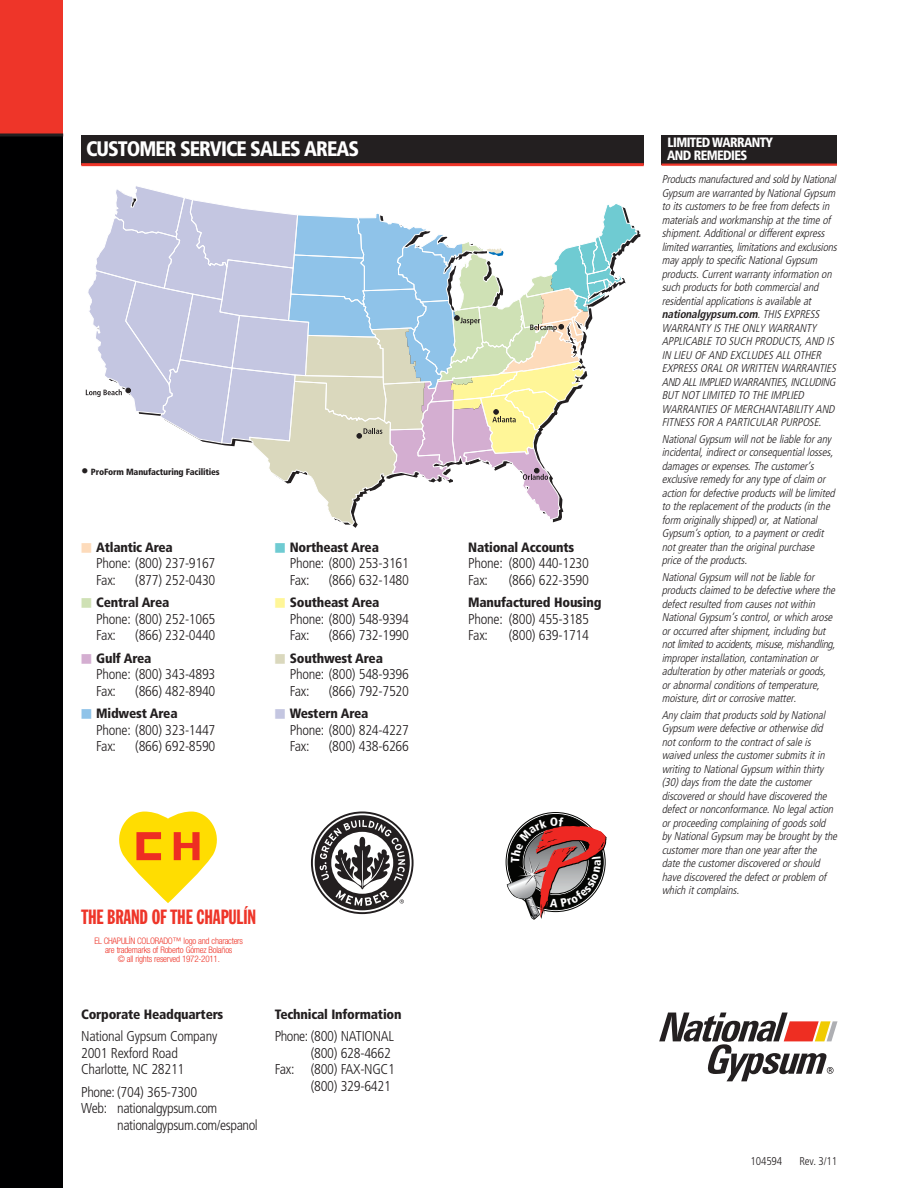
<style>
.page{position:relative;width:918px;height:1188px;background:#fff}
.page>*{position:absolute;margin:0;border:0;box-sizing:border-box;transform-origin:0 0}
.t1{font:900 condensed 21px "Frutiger";letter-spacing:-.045em;color:#fff;scale:.95 1}
.t2{font:20.25px "Franklin Gothic Extra Cond";letter-spacing:-.01em;color:#ee3529}
.t3{font:300 condensed 14.25px/16.5px "Frutiger";letter-spacing:-.02em;color:#231f20}
.t4{font:900 condensed 13.5px "Frutiger";letter-spacing:-.015em;color:#231f20}
.t5{font:900 condensed 13.5px/13.5px "Frutiger";letter-spacing:-.045em;color:#fff;scale:.95 1}
.t6{font:italic 300 condensed 11.25px/13.5px "Frutiger";letter-spacing:-.01em;color:#231f20}
.t7{font:300 condensed 11.25px "Frutiger";letter-spacing:-.01em;color:#231f20}
.t8{font:300 condensed 9px/9px "Helvetica Neue";letter-spacing:-.025em;color:#ee3529;text-align:center}
.t9{font:900 condensed 9px "Frutiger";letter-spacing:-.015em;color:#231f20}
.s1{font-weight:700}
.s2{font-size:15px}
</style>
<div class="page">
<svg style="left:659px;top:1013px;width:179px;height:68px"></svg>
<div style="left:0;top:135px;width:63px;height:1053px;background:#000001"></div>
<div style="left:0;top:0;width:63px;height:135px;background:#ee3529"></div>
<hr style="left:0;top:134px;width:63px;height:2px;background:#231f20">
<svg style="left:86px;top:186px;width:552px;height:341px"></svg>
<div style="left:81px;top:135px;width:563px;height:30px;background:#231f20"></div>
<hr style="left:81px;top:163px;width:563px;height:3px;background:#ee3529">
<svg style="left:311px;top:812px;width:103px;height:102px"></svg>
<div style="left:662px;top:135px;width:175px;height:30px;background:#231f20"></div>
<hr style="left:662px;top:164px;width:175px;height:2px;background:#ee3529">
<svg style="left:119px;top:812px;width:98px;height:91px"></svg>
<svg style="left:507px;top:817px;width:100px;height:103px"></svg>
<h1 class="t1" style="left:86px;top:140px;width:289px">CUSTOMER SERVICE SALES AREAS</h1>
<p class="t5" style="left:667px;top:137px;width:113px">LIMITED WARRANTY<br>AND REMEDIES</p>
<p class="t6" style="left:662px;top:173px;width:179px">Products manufactured and sold by National Gypsum are warranted by National Gypsum to its customers to be free from defects in materials and workmanship at the time of shipment. Additional or different express limited warranties, limitations and exclusions may apply to specific National Gypsum products. Current warranty information on such products for both commercial and residential applications is available at <span class="s1">nationalgypsum.com</span>. THIS EXPRESS WARRANTY IS THE ONLY WARRANTY APPLICABLE TO SUCH PRODUCTS, AND IS IN LIEU OF AND EXCLUDES ALL OTHER EXPRESS ORAL OR WRITTEN WARRANTIES AND ALL IMPLIED WARRANTIES, INCLUDING BUT NOT LIMITED TO THE IMPLIED WARRANTIES OF MERCHANTABILITY AND FITNESS FOR A PARTICULAR PURPOSE.</p>
<p class="t6" style="left:662px;top:433px;width:177px">National Gypsum will not be liable for any incidental, indirect or consequential losses, damages or expenses. The customer’s exclusive remedy for any type of claim or action for defective products will be limited to the replacement of the products (in the form originally shipped) or, at National Gypsum’s option, to a payment or credit not greater than the original purchase price of the products.</p>
<p class="t6" style="left:662px;top:571px;width:177px">National Gypsum will not be liable for products claimed to be defective where the defect resulted from causes not within National Gypsum’s control, or which arose or occurred after shipment, including but not limited to accidents, misuse, mishandling, improper installation, contamination or adulteration by other materials or goods, or abnormal conditions of temperature, moisture, dirt or corrosive matter.</p>
<p class="t6" style="left:662px;top:709px;width:179px">Any claim that products sold by National Gypsum were defective or otherwise did not conform to the contract of sale is waived unless the customer submits it in writing to National Gypsum within thirty (30) days from the date the customer discovered or should have discovered the defect or nonconformance. No legal action or proceeding complaining of goods sold by National Gypsum may be brought by the customer more than one year after the date the customer discovered or should have discovered the defect or problem of which it complains.</p>
<p class="t8" style="left:94px;top:937px;width:150px">EL CHAPULÍN COLORADO™ logo and characters are trademarks of Roberto Gómez Bolaños<br>© all rights reserved 1972-2011.</p>
<p class="t9" style="left:81px;top:468px;width:140px"><span class="s2">•</span> ProForm Manufacturing Facilities</p>
<p class="t4" style="left:96px;top:542px;width:78px">Atlantic Area</p>
<p class="t3" style="left:96px;top:556px;width:121px">Phone: (800) 237-9167<br>Fax:</p>
<p class="t4" style="left:290px;top:542px;width:91px">Northeast Area</p>
<p class="t3" style="left:290px;top:556px;width:121px">Phone: (800) 253-3161<br>Fax:</p>
<p class="t4" style="left:468px;top:542px;width:107px">National Accounts</p>
<p class="t3" style="left:468px;top:556px;width:122px">Phone: (800) 440-1230<br>Fax:</p>
<p class="t3" style="left:135px;top:573px;width:82px">(877) 252-0430</p>
<p class="t4" style="left:96px;top:597px;width:75px">Central Area</p>
<p class="t3" style="left:96px;top:612px;width:121px">Phone: (800) 252-1065<br>Fax:</p>
<p class="t3" style="left:329px;top:573px;width:82px">(866) 632-1480</p>
<p class="t4" style="left:290px;top:597px;width:91px">Southeast Area</p>
<p class="t3" style="left:290px;top:612px;width:121px">Phone: (800) 548-9394<br>Fax:</p>
<p class="t3" style="left:509px;top:573px;width:82px">(866) 622-3590</p>
<p class="t4" style="left:468px;top:597px;width:135px">Manufactured Housing</p>
<p class="t3" style="left:468px;top:612px;width:122px">Phone: (800) 455-3185<br>Fax:</p>
<p class="t3" style="left:135px;top:628px;width:82px">(866) 232-0440</p>
<p class="t4" style="left:96px;top:653px;width:57px">Gulf Area</p>
<p class="t3" style="left:96px;top:667px;width:121px">Phone: (800) 343-4893<br>Fax:</p>
<p class="t3" style="left:329px;top:628px;width:82px">(866) 732-1990</p>
<p class="t4" style="left:290px;top:653px;width:95px">Southwest Area</p>
<p class="t3" style="left:290px;top:667px;width:121px">Phone: (800) 548-9396<br>Fax:</p>
<p class="t3" style="left:509px;top:628px;width:82px">(800) 639-1714</p>
<p class="t3" style="left:135px;top:684px;width:82px">(866) 482-8940</p>
<p class="t4" style="left:96px;top:708px;width:83px">Midwest Area</p>
<p class="t3" style="left:96px;top:723px;width:121px">Phone: (800) 323-1447<br>Fax:</p>
<p class="t3" style="left:329px;top:684px;width:82px">(866) 792-7520</p>
<p class="t4" style="left:290px;top:708px;width:80px">Western Area</p>
<p class="t3" style="left:290px;top:723px;width:121px">Phone: (800) 824-4227<br>Fax:</p>
<p class="t3" style="left:135px;top:739px;width:82px">(866) 692-8590</p>
<p class="t3" style="left:329px;top:739px;width:82px">(800) 438-6266</p>
<h2 class="t2" style="left:81px;top:910px;width:176px">THE BRAND OF THE CHAPULÍN</h2>
<p class="t4" style="left:81px;top:1009px;width:144px">Corporate Headquarters</p>
<p class="t3" style="left:81px;top:1029px;width:138px">National Gypsum Company<br>2001 Rexford Road<br>Charlotte, NC 28211</p>
<p class="t3" style="left:81px;top:1085px;width:118px">Phone: (704) 365-7300</p>
<p class="t3" style="left:81px;top:1101px;width:138px">Web: nationalgypsum.com</p>
<p class="t3" style="left:117px;top:1118px;width:142px">nationalgypsum.com/espanol</p>
<p class="t4" style="left:275px;top:1009px;width:128px">Technical Information</p>
<p class="t3" style="left:275px;top:1029px;width:122px;text-align:right">Phone: (800) NATIONAL (800) 628-4662<br>Fax: (800) FAX-NGC1 (800) 329-6421</p>
<p class="t7" style="left:750px;top:1157px;width:33px">104594</p>
<p class="t7" style="left:799px;top:1157px;width:39px">Rev. 3/11</p>
</div>
